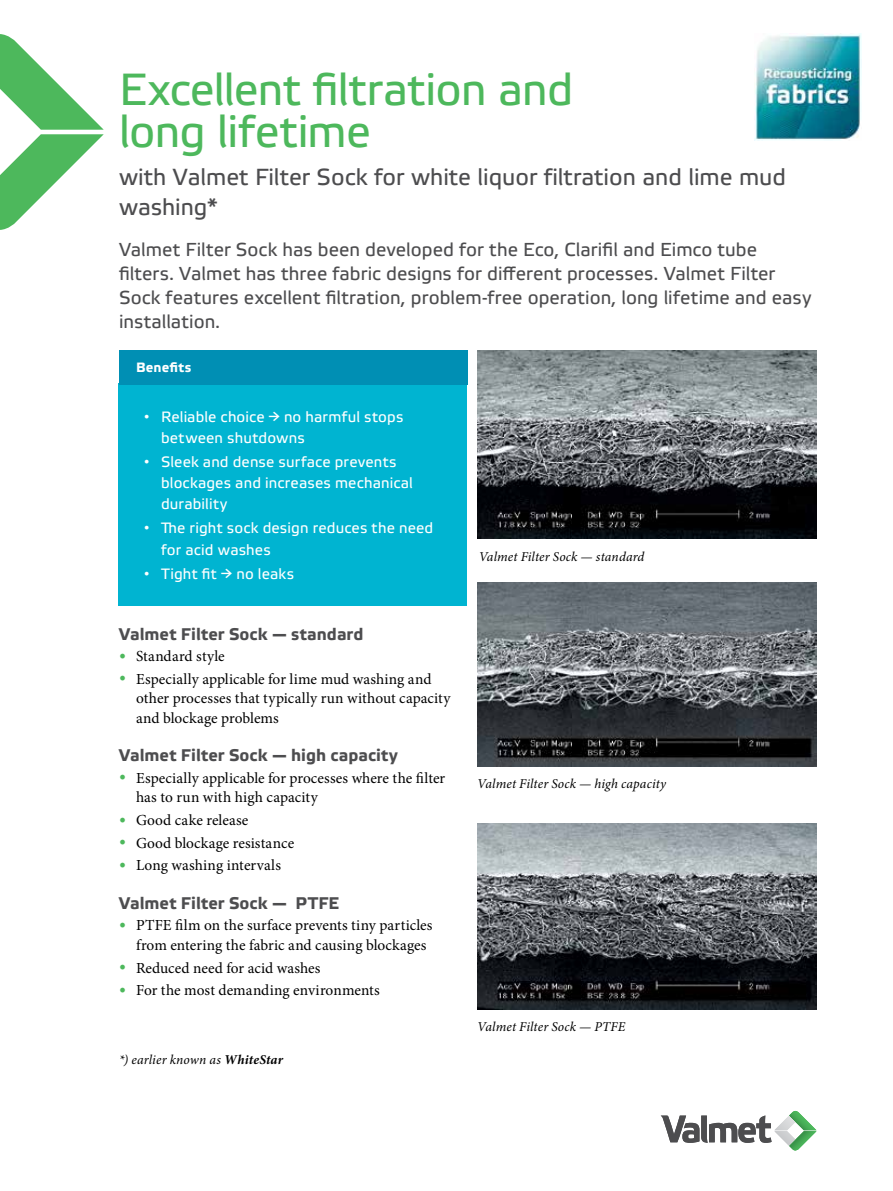
<style>
.page{position:relative;width:893px;height:1191px;background:#fff}
.page>*{position:absolute;margin:0;border:0;box-sizing:border-box;transform-origin:0 0}
.t1{font:45px/42px "Etelka Text";letter-spacing:-.015em;color:#4db85c}
.t2{font:23.25px/29.7px "Etelka Text";color:#4d4d4f}
.t3{font:18.75px/24px "Etelka Text";color:#4d4d4f}
.t4{font:700 16.8px "Etelka Text";letter-spacing:.005em;color:#4d4d4f}
.t5{font:15.3px/19.5px "Minion Pro";letter-spacing:.005em;color:#000}
.t6{font:15px/21px "Etelka Text Pro";letter-spacing:.01em;color:#fff}
.t7{font:italic 13.5px "Minion Pro";letter-spacing:.01em;color:#000}
.t8{font:700 13.5px "Etelka Text";letter-spacing:.015em;color:#fff}
.s1{font-family:"Arial"}
.s2{font-size:18px;color:#4db85c}
.s3{font-weight:700}
</style>
<div class="page">
<svg style="left:0;top:34px;width:104px;height:196px"></svg>
<div style="left:119px;top:384px;width:348px;height:222px;background:#00b4d1"></div>
<svg style="left:661px;top:1111px;width:155px;height:40px"></svg>
<div style="left:119px;top:350px;width:348px;height:34px;background:#008fb4"></div>
<img style="left:755px;top:34px;width:106px;height:106px">
<img style="left:477px;top:350px;width:339px;height:188px">
<img style="left:477px;top:823px;width:339px;height:186px">
<img style="left:477px;top:582px;width:339px;height:184px">
<h1 class="t1" style="left:119px;top:69px;width:456px">Excellent filtration and long lifetime</h1>
<h2 class="t2" style="left:119px;top:162px;width:668px">with Valmet Filter Sock for white liquor filtration and lime mud washing*</h2>
<p class="t3" style="left:119px;top:238px;width:694px">Valmet Filter Sock has been developed for the Eco, Clarifil and Eimco tube filters. Valmet has three fabric designs for different processes. Valmet Filter Sock features excellent filtration, problem-free operation, long lifetime and easy installation.</p>
<p class="t8" style="left:136px;top:359px;width:57px">Benefits</p>
<p class="t6" style="left:161px;top:407px;width:244px;text-indent:-17px"><span class="s1">•</span> Reliable choice → no harmful stops between shutdowns</p>
<p class="t6" style="left:161px;top:452px;width:253px;text-indent:-17px"><span class="s1">•</span> Sleek and dense surface prevents blockages and increases mechanical durability</p>
<p class="t6" style="left:161px;top:519px;width:274px;text-indent:-17px"><span class="s1">•</span> The right sock design reduces the need for acid washes</p>
<p class="t6" style="left:144px;top:564px;width:152px"><span class="s1">•</span> Tight fit → no leaks</p>
<p class="t4" style="left:119px;top:623px;width:246px">Valmet Filter Sock — standard</p>
<p class="t5" style="left:119px;top:646px;width:107px"><span class="s2">•</span> Standard style</p>
<p class="t5" style="left:136px;top:669px;width:316px;text-indent:-17px"><span class="s2">•</span> Especially applicable for lime mud washing and other processes that typically run without capacity and blockage problems</p>
<p class="t4" style="left:119px;top:745px;width:280px">Valmet Filter Sock — high capacity</p>
<p class="t5" style="left:136px;top:768px;width:311px;text-indent:-17px"><span class="s2">•</span> Especially applicable for processes where the filter has to run with high capacity</p>
<p class="t5" style="left:119px;top:810px;width:131px"><span class="s2">•</span> Good cake release</p>
<p class="t5" style="left:119px;top:833px;width:177px"><span class="s2">•</span> Good blockage resistance</p>
<p class="t5" style="left:119px;top:856px;width:163px"><span class="s2">•</span> Long washing intervals</p>
<p class="t4" style="left:119px;top:892px;width:222px">Valmet Filter Sock — PTFE</p>
<p class="t5" style="left:136px;top:915px;width:298px;text-indent:-17px"><span class="s2">•</span> PTFE film on the surface prevents tiny particles from entering the fabric and causing blockages</p>
<p class="t5" style="left:119px;top:958px;width:203px"><span class="s2">•</span> Reduced need for acid washes</p>
<p class="t5" style="left:119px;top:980px;width:262px"><span class="s2">•</span> For the most demanding environments</p>
<p class="t7" style="left:119px;top:1050px;width:166px">*) earlier known as <span class="s3">WhiteStar</span></p>
<p class="t7" style="left:479px;top:547px;width:167px">Valmet Filter Sock — standard</p>
<p class="t7" style="left:477px;top:774px;width:190px">Valmet Filter Sock — high capacity</p>
<p class="t7" style="left:477px;top:1017px;width:149px">Valmet Filter Sock — PTFE</p>
</div>
